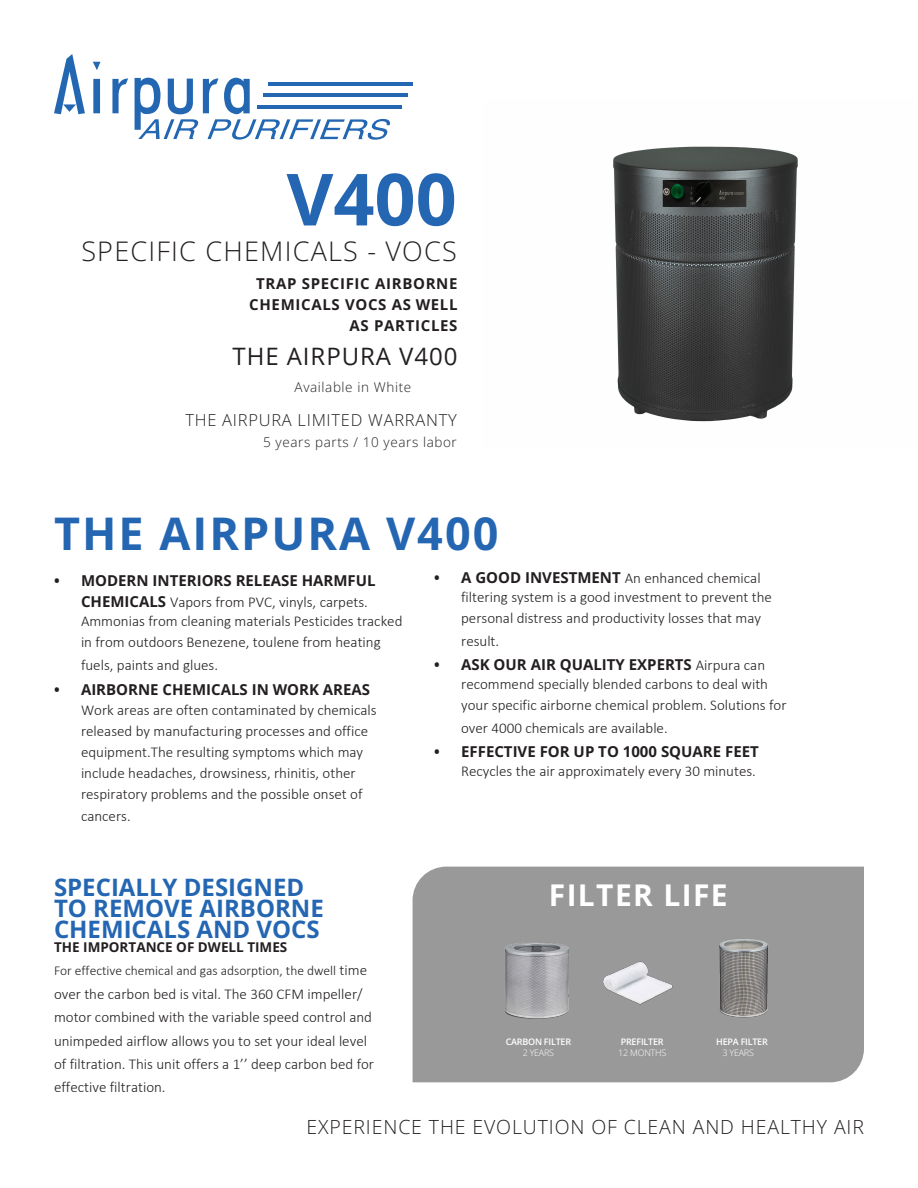
<style>
.page{position:relative;width:918px;height:1188px;background:#fff}
.page>*{position:absolute;margin:0;border:0;box-sizing:border-box;transform-origin:0 0}
.t1{font:700 72px "Open Sans";color:#2466b2}
.t2{font:700 45px "Open Sans";letter-spacing:.045em;color:#2466b2}
.t3{font:700 30px "Open Sans";letter-spacing:.045em;color:#fff}
.t4{font:300 27px "Open Sans";letter-spacing:.045em;color:#231f20}
.t5{font:700 24px/21px "Open Sans";color:#2466b2}
.t6{font:24px "Open Sans";letter-spacing:.04em;color:#231f20}
.t7{font:300 19.5px "Open Sans";letter-spacing:.045em;color:#231f20}
.t8{font:300 16.5px "Open Sans";letter-spacing:.045em;color:#231f20}
.t9{font:300 15px/21px "Calibri";color:#231f20}
.t10{font:700 15px/21px "Open Sans";color:#231f20}
.t11{font:700 15px/21px "Open Sans";letter-spacing:.045em;color:#231f20;text-align:right}
.t12{font:300 13.5px/23px "Calibri";color:#231f20}
.t13{font:300 13.5px "Open Sans";letter-spacing:.045em;color:#231f20}
.t14{font:600 9px "Open Sans";letter-spacing:-.025em;color:#fff}
.t15{font:300 9px "Open Sans";letter-spacing:-.025em;color:#fff}
.s1{font-family:"Calibri";font-weight:300}
.s2{font-family:"Open Sans";font-weight:700}
.s3{font-size:15px}
</style>
<div class="page">
<svg style="left:54px;top:54px;width:31px;height:60px"></svg>
<svg style="left:93px;top:62px;width:7px;height:51px"></svg>
<svg style="left:112px;top:78px;width:16px;height:35px"></svg>
<hr style="left:268px;top:82px;width:145px;height:4px;background:#2367b2">
<hr style="left:263px;top:93px;width:145px;height:4px;background:#2367b2">
<hr style="left:257px;top:105px;width:145px;height:3px;background:#2367b2">
<svg style="left:135px;top:77px;width:256px;height:63px"></svg>
<div style="left:413px;top:867px;width:451px;height:215px;background:#999"></div>
<img style="left:715px;top:934px;width:58px;height:87px">
<img style="left:498px;top:934px;width:81px;height:87px">
<img style="left:602px;top:945px;width:79px;height:68px">
<img style="left:613px;top:146px;width:185px;height:276px">
<p class="t1" style="left:287px;top:150px;width:172px">V400</p>
<p class="t4" style="left:81px;top:233px;width:377px">SPECIFIC CHEMICALS - VOCS</p>
<p class="t11" style="left:249px;top:272px;width:210px">TRAP SPECIFIC AIRBORNE<br>CHEMICALS VOCS AS WELL<br>AS PARTICLES</p>
<p class="t6" style="left:232px;top:340px;width:227px">THE AIRPURA V400</p>
<p class="t13" style="left:295px;top:378px;width:118px">Available in White</p>
<p class="t8" style="left:185px;top:409px;width:273px">THE AIRPURA LIMITED WARRANTY</p>
<p class="t13" style="left:263px;top:433px;width:195px">5 years parts / 10 years labor</p>
<p class="t2" style="left:54px;top:503px;width:446px">THE AIRPURA V400</p>
<p class="t10" style="left:81px;top:570px;width:296px;text-indent:-27px">• MODERN INTERIORS RELEASE HARMFUL<br>CHEMICALS <span class="s1">Vapors from PVC, vinyls, carpets.</span></p>
<p class="t9" style="left:81px;top:611px;width:323px">Ammonias from cleaning materials Pesticides tracked in from outdoors Benezene, toulene from heating</p>
<p class="t9" style="left:81px;top:654px;width:139px">fuels, paints and glues.</p>
<p class="t9" style="left:81px;top:681px;width:297px;line-height:19.2px;text-indent:-27px"><span class="s2">• AIRBORNE CHEMICALS IN WORK AREAS<br></span>Work areas are often contaminated by chemicals</p>
<p class="t9" style="left:81px;top:720px;width:289px">released by manufacturing processes and office equipment.The resulting symptoms which may include headaches, drowsiness, rhinitis, other respiratory problems and the possible onset of</p>
<p class="t9" style="left:81px;top:806px;width:51px">cancers.</p>
<p class="t9" style="left:461px;top:568px;width:312px;line-height:19.2px;text-indent:-27px"><span class="s2">• A GOOD INVESTMENT</span> An enhanced chemical filtering system is a good investment to prevent the</p>
<p class="t9" style="left:461px;top:607px;width:301px;line-height:22.8px">personal distress and productivity losses that may result.</p>
<p class="t9" style="left:434px;top:655px;width:335px;line-height:19.2px;text-align:right"><span class="s2">• ASK OUR AIR QUALITY EXPERTS</span> Airpura can recommend specially blended carbons to deal with</p>
<p class="t9" style="left:461px;top:694px;width:327px;line-height:22.8px">your specific airborne chemical problem. Solutions for over 4000 chemicals are available.</p>
<p class="t9" style="left:434px;top:742px;width:326px;line-height:19.2px;text-align:right"><span class="s2">• EFFECTIVE FOR UP TO 1000 SQUARE FEET<br></span>Recycles the air approximately every 30 minutes.</p>
<p class="t5" style="left:54px;top:876px;width:271px">SPECIALLY DESIGNED<br>TO REMOVE AIRBORNE<br>CHEMICALS AND VOCS</p>
<p class="t12" style="left:54px;top:936px;width:315px"><span class="s2">THE IMPORTANCE OF DWELL TIMES<br></span>For effective chemical and gas adsorption, the dwell <span class="s3">time</span></p>
<p class="t9" style="left:54px;top:982px;width:322px;line-height:23.4px">over the carbon bed is vital. The 360 CFM impeller/ motor combined with the variable speed control and unimpeded airflow allows you to set your ideal level of filtration. This unit offers a 1’’ deep carbon bed for effective filtration.</p>
<p class="t3" style="left:549px;top:875px;width:180px">FILTER LIFE</p>
<p class="t14" style="left:506px;top:1035px;width:67px">CARBON FILTER</p>
<p class="t15" style="left:523px;top:1047px;width:33px">2 YEARS</p>
<p class="t14" style="left:621px;top:1035px;width:44px">PREFILTER</p>
<p class="t15" style="left:618px;top:1047px;width:50px">12 MONTHS</p>
<p class="t14" style="left:716px;top:1035px;width:53px">HEPA FILTER</p>
<p class="t15" style="left:723px;top:1047px;width:33px">3 YEARS</p>
<p class="t7" style="left:307px;top:1113px;width:559px">EXPERIENCE THE EVOLUTION OF CLEAN AND HEALTHY AIR</p>
</div>
